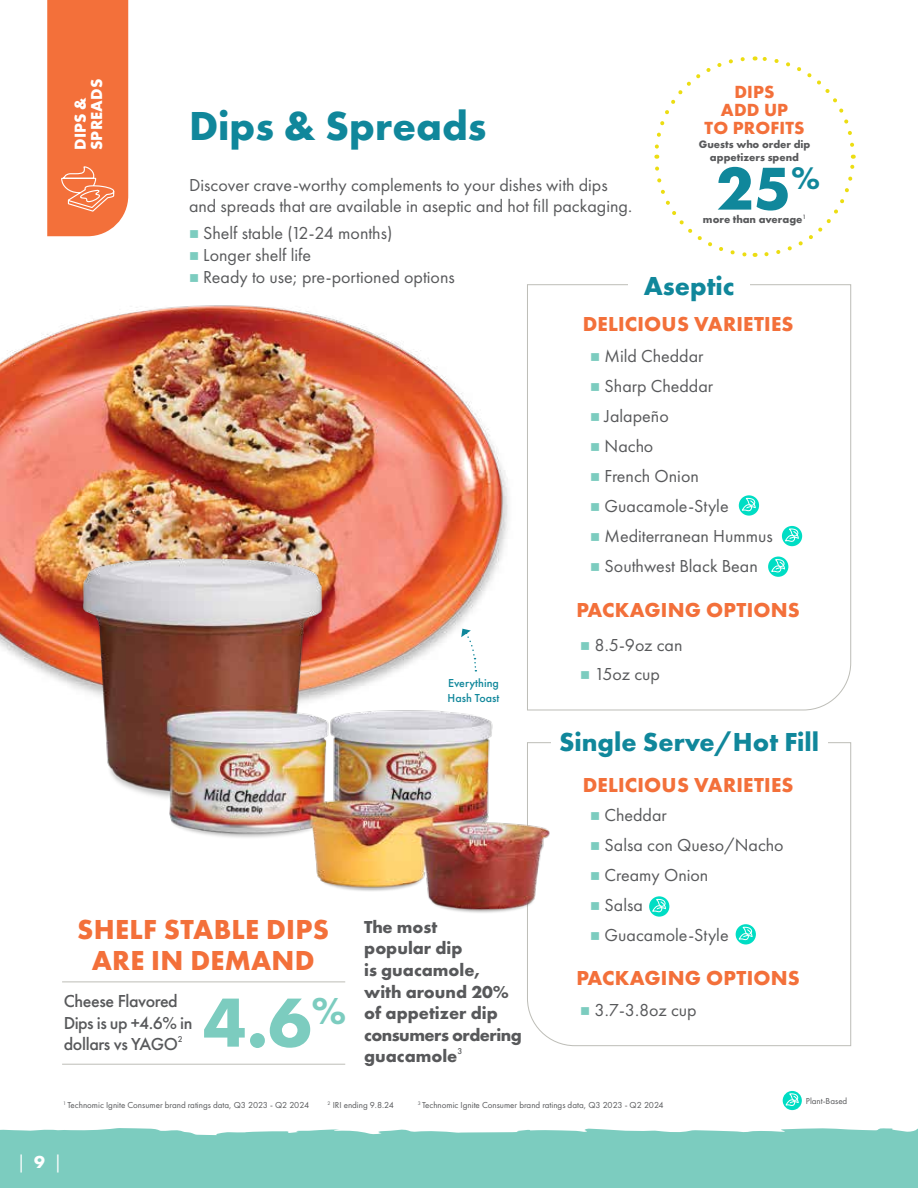
<style>
.page{position:relative;width:918px;height:1188px;background:#fff}
.page>*{position:absolute;margin:0;border:0;box-sizing:border-box;transform-origin:0 0}
.t1{font:700 72px "Futura PT";color:#7cccbf}
.t2{font:700 62.7px "Futura PT";color:#10879b}
.t3{font:700 42px "Futura PT";color:#10879b}
.t4{font:700 28.5px/31.5px "Futura PT";letter-spacing:.01em;color:#f3703a;text-align:center}
.t5{font:700 27px "Futura PT";color:#10879b}
.t6{font:700 21px "Futura PT";letter-spacing:.01em;color:#f3703a}
.t7{font:700 18.15px/18.1px "Futura PT";letter-spacing:.01em;color:#f3703a;text-align:center}
.t8{font:18px/21.6px "Futura PT";color:#58595b}
.t9{font:700 18px/21.6px "Futura PT";color:#58595b}
.t10{font:500 18px/21.6px "Futura PT";letter-spacing:-.02em;color:#58595b}
.t11{font:18px "Futura PT";color:#fff}
.t12{font:700 16.5px/16.5px "Futura PT";letter-spacing:.01em;color:#fff}
.t13{font:500 12px/14.4px "Futura PT";color:#10879b}
.t14{font:700 11.1px/13.4px "Futura PT";color:#58595b;text-align:center}
.t15{font:9px "Futura PT";color:#58595b}
.s1{color:#7cccbf}
.s2{font-weight:700}
</style>
<div class="page">
<img style="left:0;top:305px;width:508px;height:383px">
<div style="left:0;top:1128px;width:918px;height:60px;background:#7cccbf"></div>
<div style="left:47px;top:0;width:81px;height:236px;background:#f3703a"></div>
<svg style="left:527px;top:742px;width:324px;height:304px"></svg>
<svg style="left:527px;top:284px;width:324px;height:427px"></svg>
<div style="left:580px;top:309px;width:216px;height:29px;background:#fff"></div>
<div style="left:628px;top:274px;width:122px;height:32px;background:#fff"></div>
<div style="left:551px;top:730px;width:276px;height:32px;background:#fff"></div>
<div style="left:580px;top:769px;width:216px;height:29px;background:#fff"></div>
<div style="left:567px;top:963px;width:243px;height:28px;background:#fff"></div>
<svg style="left:783px;top:1091px;width:19px;height:19px"></svg>
<svg style="left:785px;top:1093px;width:14px;height:13px"></svg>
<svg style="left:736px;top:924px;width:20px;height:20px"></svg>
<svg style="left:738px;top:927px;width:15px;height:14px"></svg>
<svg style="left:739px;top:495px;width:20px;height:21px"></svg>
<svg style="left:742px;top:498px;width:14px;height:14px"></svg>
<div style="left:782px;top:526px;width:20px;height:20px;background:#00ddc4;border-radius:50%"></div>
<svg style="left:785px;top:528px;width:14px;height:14px"></svg>
<div style="left:768px;top:557px;width:20px;height:20px;background:#00ddc4;border-radius:50%"></div>
<svg style="left:771px;top:559px;width:14px;height:14px"></svg>
<div style="left:649px;top:896px;width:20px;height:21px;background:#00ddc4;border-radius:50%"></div>
<svg style="left:652px;top:899px;width:14px;height:14px"></svg>
<svg style="left:654px;top:56px;width:202px;height:201px"></svg>
<div style="left:664px;top:67px;width:180px;height:180px;background:#fff;border-radius:50%"></div>
<hr style="left:62px;top:1064px;width:283px;height:1px;background:#bdbdb7">
<hr style="left:62px;top:982px;width:283px;height:1px;background:#bdbdb7">
<img style="left:74px;top:550px;width:490px;height:370px">
<p class="t12" style="left:72px;top:150px;width:73px;rotate:-90deg">DIPS &amp;<br>SPREADS</p>
<p class="t7" style="left:705px;top:82px;width:101px">DIPS<br>ADD UP<br>TO PROFITS</p>
<h2 class="t2" style="left:716px;top:148px;width:106px">25<sup>%</sup></h2>
<p class="t14" style="left:703px;top:212px;width:105px">more than average<sup>1</sup></p>
<h3 class="t3" style="left:189px;top:99px;width:299px">Dips &amp; Spreads</h3>
<p class="t14" style="left:699px;top:137px;width:113px">Guests who order dip appetizers spend</p>
<p class="t8" style="left:189px;top:174px;width:445px">Discover crave-worthy complements to your dishes with dips and spreads that are available in aseptic and hot fill packaging.</p>
<p class="t8" style="left:189px;top:222px;width:205px"><span class="s1">■</span> Shelf stable (12-24 months)</p>
<p class="t8" style="left:189px;top:244px;width:124px"><span class="s1">■</span> Longer shelf life</p>
<p class="t8" style="left:189px;top:266px;width:267px"><span class="s1">■</span> Ready to use; pre-portioned options</p>
<p class="t6" style="left:583px;top:311px;width:212px">DELICIOUS VARIETIES</p>
<p class="t8" style="left:590px;top:345px;width:115px"><span class="s1">■</span> Mild Cheddar</p>
<p class="t8" style="left:590px;top:375px;width:124px"><span class="s1">■</span> Sharp Cheddar</p>
<p class="t8" style="left:590px;top:405px;width:80px"><span class="s1">■</span> Jalapeño</p>
<p class="t8" style="left:590px;top:435px;width:65px"><span class="s1">■</span> Nacho</p>
<p class="t8" style="left:590px;top:465px;width:110px"><span class="s1">■</span> French Onion</p>
<p class="t8" style="left:590px;top:495px;width:140px"><span class="s1">■</span> Guacamole-Style</p>
<p class="t8" style="left:590px;top:525px;width:184px"><span class="s1">■</span> Mediterranean Hummus</p>
<p class="t8" style="left:590px;top:555px;width:169px"><span class="s1">■</span> Southwest Black Bean</p>
<h3 class="t5" style="left:644px;top:268px;width:92px">Aseptic</h3>
<p class="t13" style="left:448px;top:676px;width:53px">Everything<br>Hash Toast</p>
<p class="t6" style="left:576px;top:596px;width:225px">PACKAGING OPTIONS</p>
<p class="t8" style="left:580px;top:634px;width:104px"><span class="s1">■</span> 8.5-9oz can</p>
<p class="t8" style="left:580px;top:663px;width:81px"><span class="s1">■</span> 15oz cup</p>
<h3 class="t4" style="left:77px;top:913px;width:253px">SHELF STABLE DIPS<br>ARE IN DEMAND</h3>
<p class="t10" style="left:64px;top:990px;width:130px">Cheese Flavored<br>Dips is up +4.6% in dollars vs YAGO<sup>2</sup></p>
<h1 class="t1" style="left:203px;top:976px;width:145px">4.6<sup>%</sup></h1>
<p class="t9" style="left:364px;top:916px;width:159px">The most<br>popular dip<br>is guacamole, with around 20% of appetizer dip consumers ordering guacamole<sup>3</sup></p>
<h3 class="t5" style="left:559px;top:724px;width:261px">Single Serve/Hot Fill</h3>
<p class="t6" style="left:583px;top:771px;width:212px">DELICIOUS VARIETIES</p>
<p class="t8" style="left:590px;top:804px;width:78px"><span class="s1">■</span> Cheddar</p>
<p class="t8" style="left:590px;top:834px;width:195px"><span class="s1">■</span> Salsa con Queso/Nacho</p>
<p class="t8" style="left:590px;top:864px;width:120px"><span class="s1">■</span> Creamy Onion</p>
<p class="t8" style="left:590px;top:894px;width:54px"><span class="s1">■</span> Salsa</p>
<p class="t8" style="left:590px;top:924px;width:140px"><span class="s1">■</span> Guacamole-Style</p>
<p class="t6" style="left:576px;top:965px;width:225px">PACKAGING OPTIONS</p>
<p class="t8" style="left:580px;top:999px;width:118px"><span class="s1">■</span> 3.7-3.8oz cup</p>
<p class="t15" style="left:63px;top:1099px;width:247px"><sup>1</sup> Technomic Ignite Consumer brand ratings data, Q3 2023 - Q2 2024</p>
<p class="t15" style="left:328px;top:1099px;width:68px"><sup>2</sup> IRI ending 9.8.24</p>
<p class="t15" style="left:418px;top:1099px;width:247px"><sup>3</sup> Technomic Ignite Consumer brand ratings data, Q3 2023 - Q2 2024</p>
<p class="t11" style="left:17px;top:1151px;width:47px">| <span class="s2">9</span> |</p>
<p class="t15" style="left:806px;top:1096px;width:43px">Plant-Based</p>
</div>
